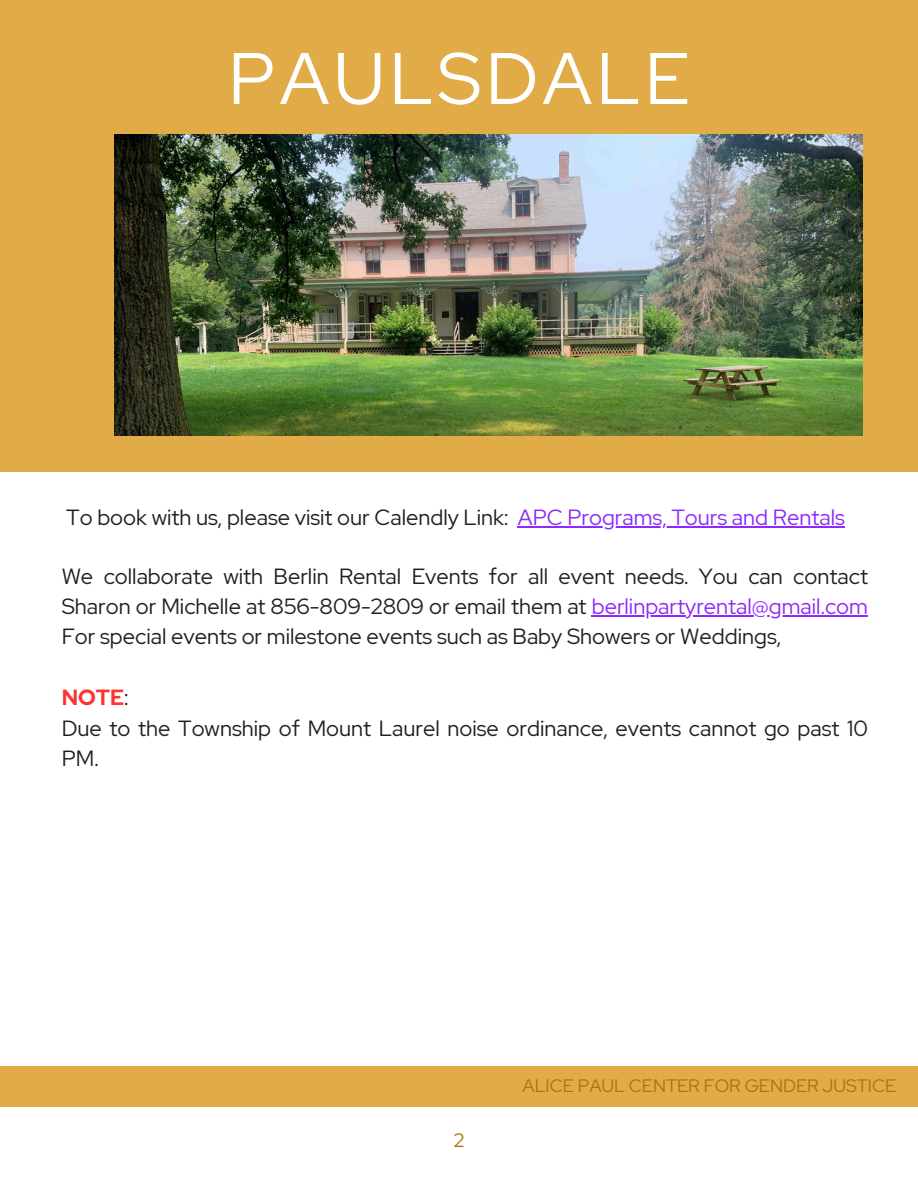
<style>
.page{position:relative;width:918px;height:1188px;background:#fff}
.page>*{position:absolute;margin:0;border:0;box-sizing:border-box;transform-origin:0 0}
.t1{font:72.9px "Red Hat Display";letter-spacing:.06em;color:#fff}
.t2{font:21.9px/30.3px "Red Hat Display";color:#231f20}
.t3{font:700 21.9px "Red Hat Display";color:#ff3131}
.t4{font:19.35px "Red Hat Display";color:#a6770b}
.t5{font:18px "Red Hat Display";color:#a6770b}
.s1{color:#8e2afb}
.s2{font-weight:400;color:#231f20}
</style>
<div class="page">
<div style="left:0;top:0;width:918px;height:472px;background:#e1ac47"></div>
<img style="left:115px;top:135px;width:748px;height:300px">
<hr style="left:518px;top:526px;width:327px;height:1px;background:#8e2afb">
<hr style="left:592px;top:615px;width:276px;height:1px;background:#8e2afb">
<div style="left:0;top:1066px;width:918px;height:40px;background:#e1ac47"></div>
<h1 class="t1" style="left:228px;top:30px;width:463px">PAULSDALE</h1>
<p class="t2" style="left:66px;top:502px;width:780px">To book with us, please visit our Calendly Link: <span class="s1">APC Programs, Tours and Rentals</span></p>
<h2 class="t2" style="left:62px;top:561px;width:808px">We collaborate with Berlin Rental Events for all event needs. You can contact<br>Sharon or Michelle at 856-809-2809 or email them at <span class="s1">berlinpartyrental@gmail.com</span></h2>
<h2 class="t2" style="left:62px;top:621px;width:721px">For special events or milestone events such as Baby Showers or Weddings,</h2>
<h2 class="t3" style="left:62px;top:683px;width:68px">NOTE<span class="s2">:</span></h2>
<p class="t2" style="left:62px;top:713px;width:808px">Due to the Township of Mount Laurel noise ordinance, events cannot go past 10<br>PM.</p>
<p class="t4" style="left:454px;top:1128px;width:12px">2</p>
<p class="t5" style="left:522px;top:1074px;width:375px">ALICE PAUL CENTER FOR GENDER JUSTICE</p>
</div>
